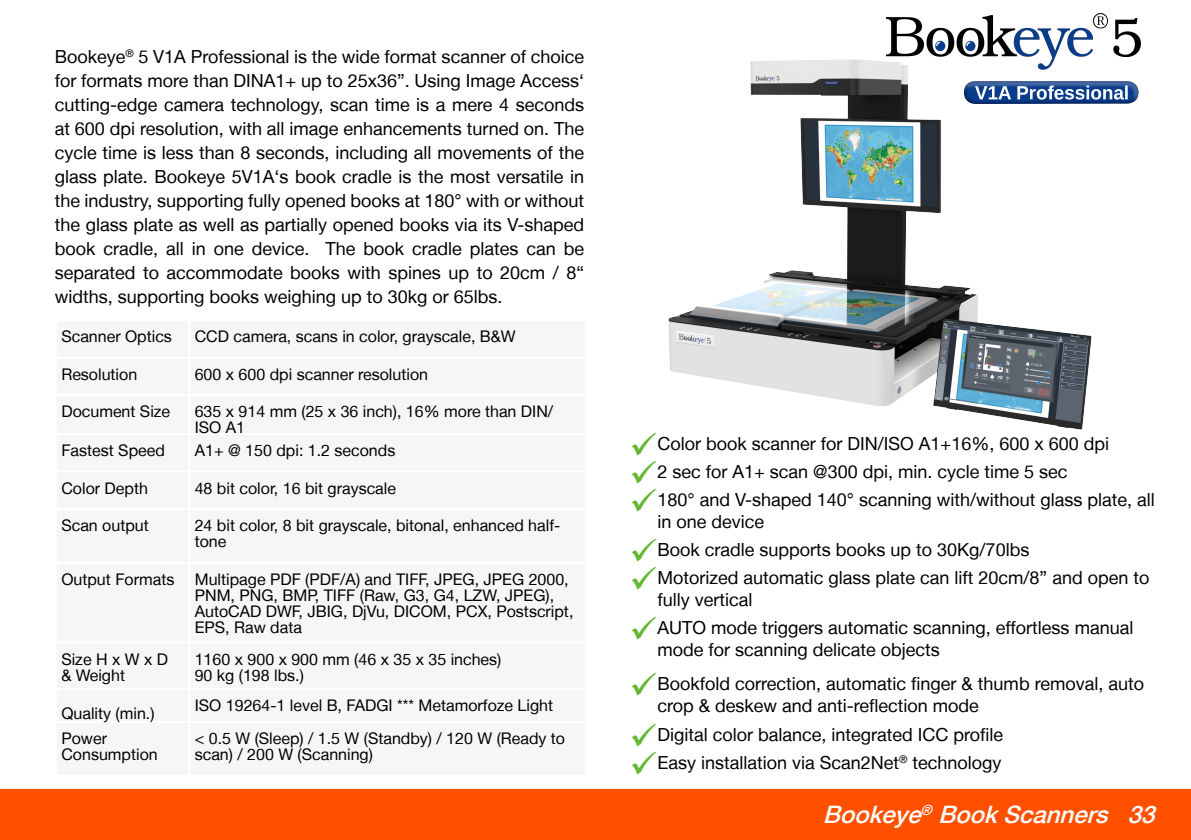
<style>
.page{position:relative;width:1191px;height:840px;background:#fff}
.page>*{position:absolute;margin:0;border:0;box-sizing:border-box;transform-origin:0 0}
.t1{font:italic 500 24px "Helvetica Neue LT Com";color:#fff}
.t2{font:18px/24px "Helvetica Neue LT";color:#000}
.t3{font:16px/16px "Helvetica Neue LT";color:#000}
.s1{color:#62b832}
</style>
<div class="page">
<div style="left:2px;top:790px;width:1187px;height:47px;background:#ff5000"></div>
<div style="left:0;top:788px;width:1191px;height:51px;border:4px solid #ff5000"></div>
<img style="left:886px;top:14px;width:254px;height:89px">
<img style="left:668px;top:60px;width:423px;height:369px">
<p class="t2" style="left:55px;top:44px;width:531px;text-align:justify">Bookeye<sup>®</sup> 5 V1A Professional is the wide format scanner of choice for formats more than DINA1+ up to 25x36”. Using Image Access‘ cutting-edge camera technology, scan time is a mere 4 seconds at 600 dpi resolution, with all image enhancements turned on. The cycle time is less than 8 seconds, including all movements of the glass plate. Bookeye 5V1A‘s book cradle is the most versatile in the industry, supporting fully opened books at 180° with or without the glass plate as well as partially opened books via its V-shaped book cradle, all in one device. The book cradle plates can be separated to accommodate books with spines up to 20cm / 8“ widths, supporting books weighing up to 30kg or 65lbs.</p>
<p class="t3" style="left:61px;top:328px;width:112px">Scanner Optics</p>
<p class="t3" style="left:195px;top:328px;width:322px">CCD camera, scans in color, grayscale, B&amp;W</p>
<p class="t3" style="left:61px;top:366px;width:77px">Resolution</p>
<p class="t3" style="left:195px;top:366px;width:235px">600 x 600 dpi scanner resolution</p>
<p class="t3" style="left:61px;top:403px;width:110px">Document Size</p>
<p class="t3" style="left:195px;top:403px;width:360px">635 x 914 mm (25 x 36 inch), 16% more than DIN/<br>ISO A1</p>
<p class="t3" style="left:61px;top:442px;width:105px">Fastest Speed</p>
<p class="t3" style="left:195px;top:442px;width:202px">A1+ @ 150 dpi: 1.2 seconds</p>
<p class="t3" style="left:61px;top:479px;width:88px">Color Depth</p>
<p class="t3" style="left:195px;top:479px;width:203px">48 bit color, 16 bit grayscale</p>
<p class="t3" style="left:61px;top:517px;width:89px">Scan output</p>
<p class="t3" style="left:195px;top:517px;width:367px">24 bit color, 8 bit grayscale, bitonal, enhanced half&shy;tone</p>
<p class="t3" style="left:61px;top:571px;width:114px">Output Formats</p>
<p class="t3" style="left:195px;top:571px;width:380px">Multipage PDF (PDF/A) and TIFF, JPEG, JPEG 2000, PNM, PNG, BMP, TIFF (Raw, G3, G4, LZW, JPEG), AutoCAD DWF, JBIG, DjVu, DICOM, PCX, Postscript, EPS, Raw data</p>
<p class="t3" style="left:61px;top:650px;width:108px">Size H x W x D &amp; Weight</p>
<p class="t3" style="left:195px;top:650px;width:308px">1160 x 900 x 900 mm (46 x 35 x 35 inches)<br>90 kg (198 lbs.)</p>
<p class="t3" style="left:61px;top:704px;width:95px">Quality (min.)</p>
<p class="t3" style="left:195px;top:696px;width:360px">ISO 19264-1 level B, FADGI *** Metamorfoze Light</p>
<p class="t3" style="left:61px;top:729px;width:98px">Power<br>Consumption</p>
<p class="t3" style="left:195px;top:729px;width:372px">&lt; 0.5 W (Sleep) / 1.5 W (Standby) / 120 W (Ready to scan) / 200 W (Scanning)</p>
<p class="t2" style="left:629px;top:431px;width:481px"><span class="s1">✓</span>Color book scanner for DIN/ISO A1+16%, 600 x 600 dpi</p>
<p class="t2" style="left:629px;top:459px;width:439px"><span class="s1">✓</span>2 sec for A1+ scan @300 dpi, min. cycle time 5 sec</p>
<p class="t2" style="left:657px;top:488px;width:499px;line-height:22px;text-indent:-28px"><span class="s1">✓</span>180° and V-shaped 140° scanning with/without glass plate, all in one device</p>
<p class="t2" style="left:629px;top:537px;width:401px"><span class="s1">✓</span>Book cradle supports books up to 30Kg/70lbs</p>
<p class="t2" style="left:657px;top:566px;width:493px;line-height:22px;text-indent:-28px"><span class="s1">✓</span>Motorized automatic glass plate can lift 20cm/8” and open to fully vertical</p>
<p class="t2" style="left:657px;top:616px;width:477px;line-height:22px;text-indent:-28px"><span class="s1">✓</span>AUTO mode triggers automatic scanning, effortless manual mode for scanning delicate objects</p>
<p class="t2" style="left:657px;top:672px;width:488px;line-height:22px;text-indent:-28px"><span class="s1">✓</span>Bookfold correction, automatic finger &amp; thumb removal, auto crop &amp; deskew and anti-reflection mode</p>
<p class="t2" style="left:629px;top:721px;width:375px"><span class="s1">✓</span>Digital color balance, integrated ICC profile</p>
<p class="t2" style="left:629px;top:749px;width:373px"><span class="s1">✓</span>Easy installation via Scan2Net<sup>®</sup> technology</p>
<h1 class="t1" style="left:823px;top:799px;width:340px">Bookeye<sup>®</sup> BookScanners 33</h1>
</div>
